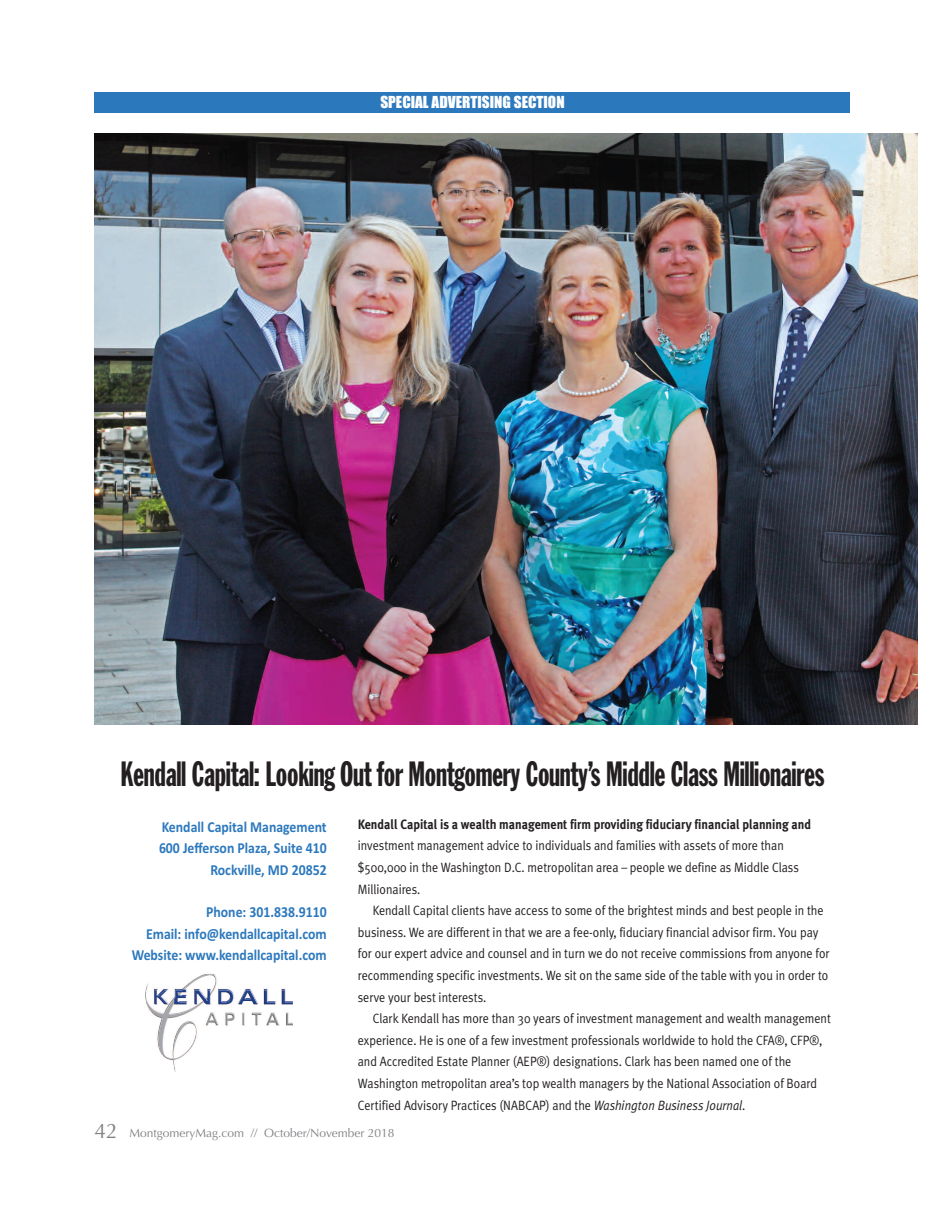
<style>
.page{position:relative;width:945px;height:1215px;background:#fff}
.page>*{position:absolute;margin:0;border:0;box-sizing:border-box;transform-origin:0 0}
.t1{font:34.5px "Franklin Gothic Extra Cond";letter-spacing:-.01em;color:#231f20;scale:.9 1}
.t2{font:700 15.3px/21.3px "Calibri";color:#2c78bd;text-align:right;scale:.9 1}
.t3{font:15.3px "Impact";color:#fff}
.t4{font:13.5px/21.6px "Meta Plus Normal";color:#231f20;scale:.9 1}
.t5{font:700 13.5px "Meta Plus";color:#231f20;scale:.9 1}
.t6{font:12px "Optima";color:#808285}
.s1{font-style:italic}
.s2{font-size:21px}
</style>
<div class="page">
<div style="left:94px;top:93px;width:756px;height:20px;background:#2c78bd"></div>
<img style="left:217px;top:988px;width:76px;height:39px">
<img style="left:146px;top:974px;width:71px;height:98px">
<img style="left:94px;top:133px;width:824px;height:591px">
<div style="left:465px;top:9px;width:15px;height:15px;border:1px solid #fff;border-radius:50%"></div>
<div style="left:465px;top:1191px;width:15px;height:15px;border:1px solid #fff;border-radius:50%"></div>
<div style="left:9px;top:600px;width:15px;height:15px;border:1px solid #fff;border-radius:50%"></div>
<div style="left:921px;top:600px;width:15px;height:15px;border:1px solid #fff;border-radius:50%"></div>
<p class="t3" style="left:380px;top:94px;width:186px">SPECIAL ADVERTISING SECTION</p>
<h1 class="t1" style="left:120px;top:761px;width:784px">Kendall Capital: Looking Out for Montgomery County’s Middle Class Millionaires</h1>
<p class="t2" style="left:159px;top:816px;width:188px">Kendall Capital Management<br>600 Jefferson Plaza, Suite 410<br>Rockville, MD 20852</p>
<p class="t2" style="left:132px;top:901px;width:218px">Phone: 301.838.9110<br>Email: info@kendallcapital.com<br>Website: www.kendallcapital.com</p>
<p class="t5" style="left:358px;top:816px;width:505px">Kendall Capital is a wealth management firm providing fiduciary financial planning and</p>
<p class="t4" style="left:358px;top:835px;width:492px">investment management advice to individuals and families with assets of more than $500,000 in the Washington D.C. metropolitan area – people we define as Middle Class<br>Millionaires.</p>
<p class="t4" style="left:358px;top:900px;width:526px;text-indent:15px">Kendall Capital clients have access to some of the brightest minds and best people in the business. We are different in that we are a fee-only, fiduciary financial advisor firm. You pay for our expert advice and counsel and in turn we do not receive commissions from anyone for recommending specific investments. We sit on the same side of the table with you in order to serve your best interests.</p>
<p class="t4" style="left:358px;top:1008px;width:527px;text-indent:15px">Clark Kendall has more than 30 years of investment management and wealth management experience. He is one of a few investment professionals worldwide to hold the CFA®, CFP®, and Accredited Estate Planner (AEP®) designations. Clark has been named one of the Washington metropolitan area’s top wealth managers by the National Association of Board Certified Advisory Practices (NABCAP) and the <span class="s1">Washington Business Journal</span>.</p>
<p class="t6" style="left:94px;top:1126px;width:302px"><span class="s2">42</span> MontgomeryMag.com // October/November 2018</p>
</div>
